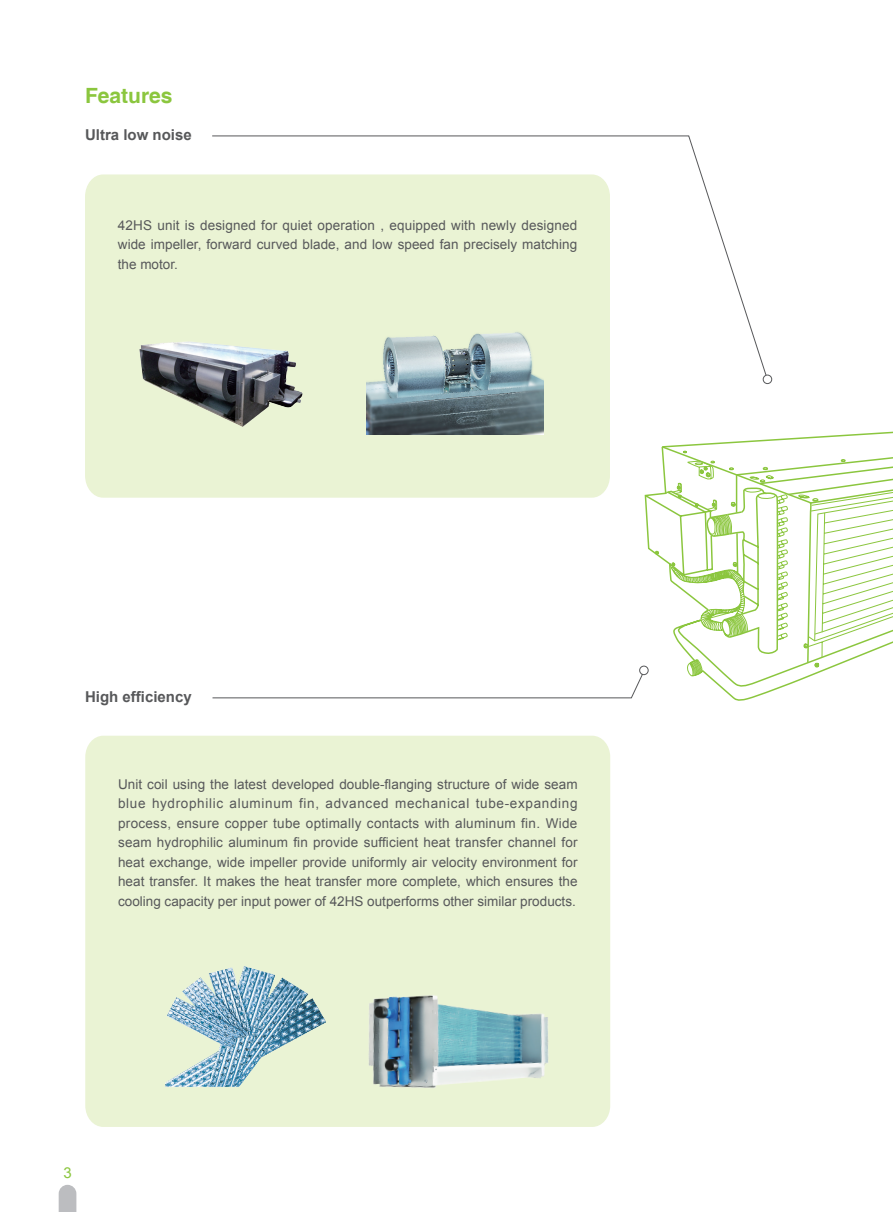
<style>
.page{position:relative;width:893px;height:1212px;background:#fff}
.page>*{position:absolute;margin:0;border:0;box-sizing:border-box;transform-origin:0 0}
.t1{font:700 21px "Helvetica";color:#8bc63e}
.t2{font:700 15px "Arial";color:#57585a}
.t3{font:15px "Arial";color:#8bc63e}
.t4{font:13.5px/19.5px "Arial";color:#57585a;text-align:justify}
</style>
<div class="page">
<svg style="left:59px;top:1185px;width:17px;height:27px"></svg>
<svg style="left:212px;top:135px;width:560px;height:249px"></svg>
<div style="left:85px;top:736px;width:525px;height:391px;background:#eaf3d4"></div>
<img style="left:144px;top:955px;width:204px;height:148px">
<div style="left:85px;top:174px;width:525px;height:324px;background:#eaf3d4"></div>
<img style="left:114px;top:294px;width:196px;height:153px">
<svg style="left:212px;top:426px;width:681px;height:275px"></svg>
<img style="left:367px;top:316px;width:176px;height:118px">
<img style="left:348px;top:969px;width:217px;height:133px">
<h1 class="t1" style="left:85px;top:83px;width:89px">Features</h1>
<p class="t2" style="left:85px;top:125px;width:108px">Ultra low noise</p>
<p class="t4" style="left:118px;top:215px;width:461px">42HS unit is designed for quiet operation , equipped with newly designed wide impeller, forward curved blade, and low speed fan precisely matching the motor.</p>
<p class="t2" style="left:85px;top:686px;width:108px">High efficiency</p>
<p class="t4" style="left:118px;top:775px;width:461px">Unit coil using the latest developed double-flanging structure of wide seam blue hydrophilic aluminum fin, advanced mechanical tube-expanding process, ensure copper tube optimally contacts with aluminum fin. Wide seam hydrophilic aluminum fin provide sufficient heat transfer channel for heat exchange, wide impeller provide uniformly air velocity environment for heat transfer. It makes the heat transfer more complete, which ensures the cooling capacity per input power of 42HS outperforms other similar products.</p>
<p class="t3" style="left:63px;top:1162px;width:10px">3</p>
</div>
